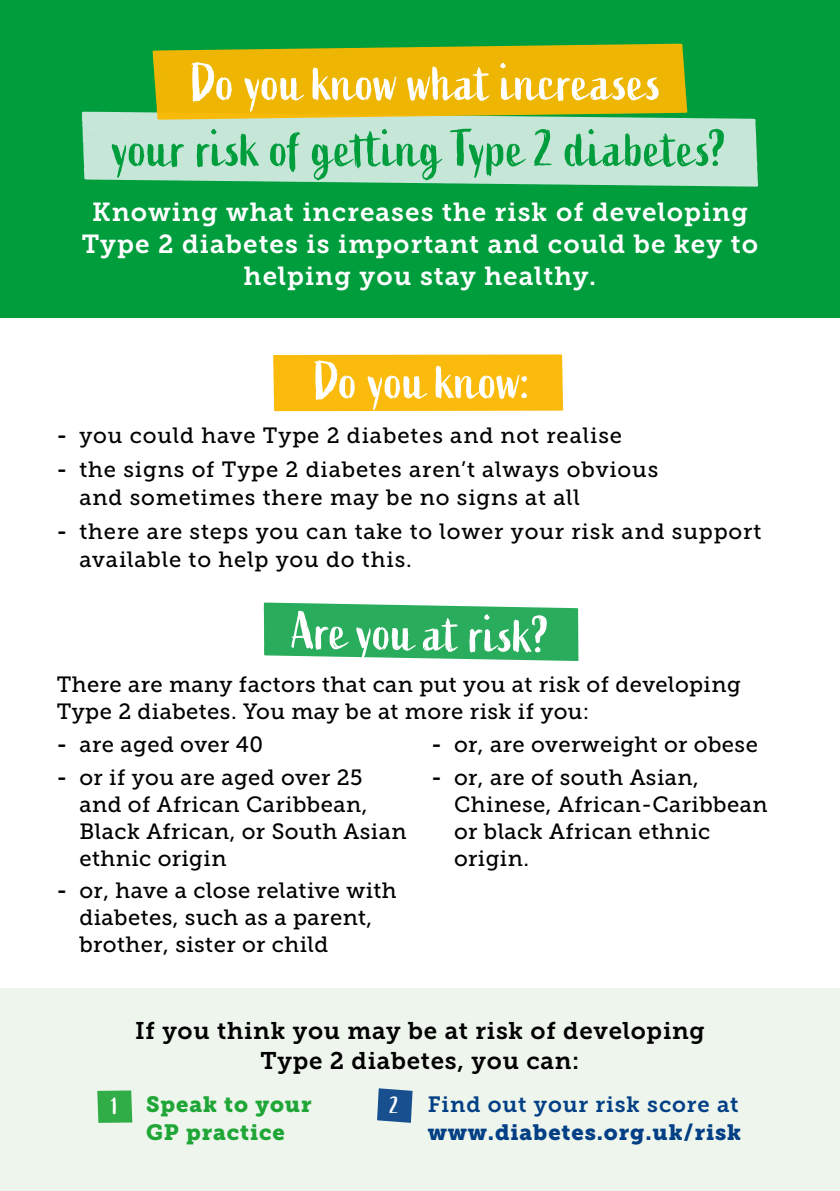
<style>
.page{position:relative;width:840px;height:1191px;background:#fff}
.page>*{position:absolute;margin:0;border:0;box-sizing:border-box;transform-origin:0 0}
.t1{font:51.8px "Active";letter-spacing:.035em;color:#009d3d}
.t2{font:51.8px "Active";letter-spacing:.01em;color:#fff}
.t3{font:51.8px "Active";letter-spacing:.04em;color:#fff}
.t4{font:26px/32px "Museo Slab 700";letter-spacing:.04em;color:#fff;text-align:center}
.t5{font:24px/30px "Museo Slab 700";letter-spacing:.03em;color:#000;text-align:center}
.t6{font:22px/27px "Museo Slab 500";letter-spacing:.02em;color:#000}
.t7{font:22px/28px "Museo Slab 500";letter-spacing:.04em;color:#000}
.t8{font:22px "Museo Slab 900";letter-spacing:.04em;color:#033f85}
.t9{font:22px "Museo Slab 700";letter-spacing:.04em;color:#033f85}
.t10{font:22px/28px "Museo Slab 900";letter-spacing:.04em;color:#1fa637}
.s1{font-family:"Museo Slab 700"}
</style>
<div class="page">
<div style="left:0;top:0;width:839px;height:318px;background:#009d3d"></div>
<div style="left:0;top:988px;width:839px;height:203px;background:#edf5ec"></div>
<svg style="left:82px;top:112px;width:675px;height:75px;fill:#c6e6d7"></svg>
<svg style="left:152px;top:44px;width:535px;height:76px;fill:#eeb603"></svg>
<div style="left:273px;top:354px;width:290px;height:57px;background:#fbbb0d"></div>
<svg style="left:264px;top:602px;width:314px;height:59px"></svg>
<svg style="left:97px;top:1090px;width:35px;height:32px"></svg>
<svg style="left:377px;top:1088px;width:35px;height:34px"></svg>
<h1 class="t3" style="left:191px;top:53px;width:471px">Do you know what increases</h1>
<h1 class="t1" style="left:113px;top:119px;width:615px">your risk of getting Type 2 diabetes?</h1>
<p class="t4" style="left:82px;top:196px;width:677px">Knowing what increases the risk of developing<br>Type 2 diabetes is important and could be key to helping you stay healthy.</p>
<h1 class="t2" style="left:314px;top:351px;width:217px">Do you know:</h1>
<p class="t7" style="left:57px;top:422px;width:566px"><span class="s1">-</span> you could have Type 2 diabetes and not realise</p>
<p class="t7" style="left:79px;top:455px;width:580px;text-indent:-23px"><span class="s1">-</span> the signs of Type 2 diabetes aren’t always obvious and sometimes there may be no signs at all</p>
<p class="t7" style="left:79px;top:517px;width:683px;text-indent:-23px"><span class="s1">-</span> there are steps you can take to lower your risk and support available to help you do this.</p>
<h1 class="t2" style="left:293px;top:601px;width:259px;rotate:1deg">Are you at risk?</h1>
<p class="t6" style="left:57px;top:671px;width:685px">There are many factors that can put you at risk of developing<br>Type 2 diabetes. You may be at more risk if you:</p>
<p class="t6" style="left:57px;top:731px;width:208px"><span class="s1">-</span> are aged over 40</p>
<p class="t6" style="left:79px;top:764px;width:328px;text-indent:-23px"><span class="s1">-</span> or if you are aged over 25 and of African Caribbean,<br>Black African, or South Asian ethnic origin</p>
<p class="t6" style="left:79px;top:877px;width:318px;text-indent:-23px"><span class="s1">-</span> or, have a close relative with diabetes, such as a parent, brother, sister or child</p>
<p class="t6" style="left:431px;top:731px;width:328px"><span class="s1">-</span> or, are overweight or obese</p>
<p class="t6" style="left:454px;top:764px;width:315px;text-indent:-23px"><span class="s1">-</span> or, are of south Asian,<br>Chinese, African-Caribbean or black African ethnic origin.</p>
<p class="t5" style="left:135px;top:1015px;width:571px">If you think you may be at risk of developing<br>Type 2 diabetes, you can:</p>
<p class="t9" style="left:427px;top:1091px;width:312px">Find out your risk score at</p>
<p class="t8" style="left:427px;top:1119px;width:315px">www.diabetes.org.uk/risk</p>
<p class="t10" style="left:146px;top:1090px;width:167px">Speak to your<br>GP practice</p>
</div>
